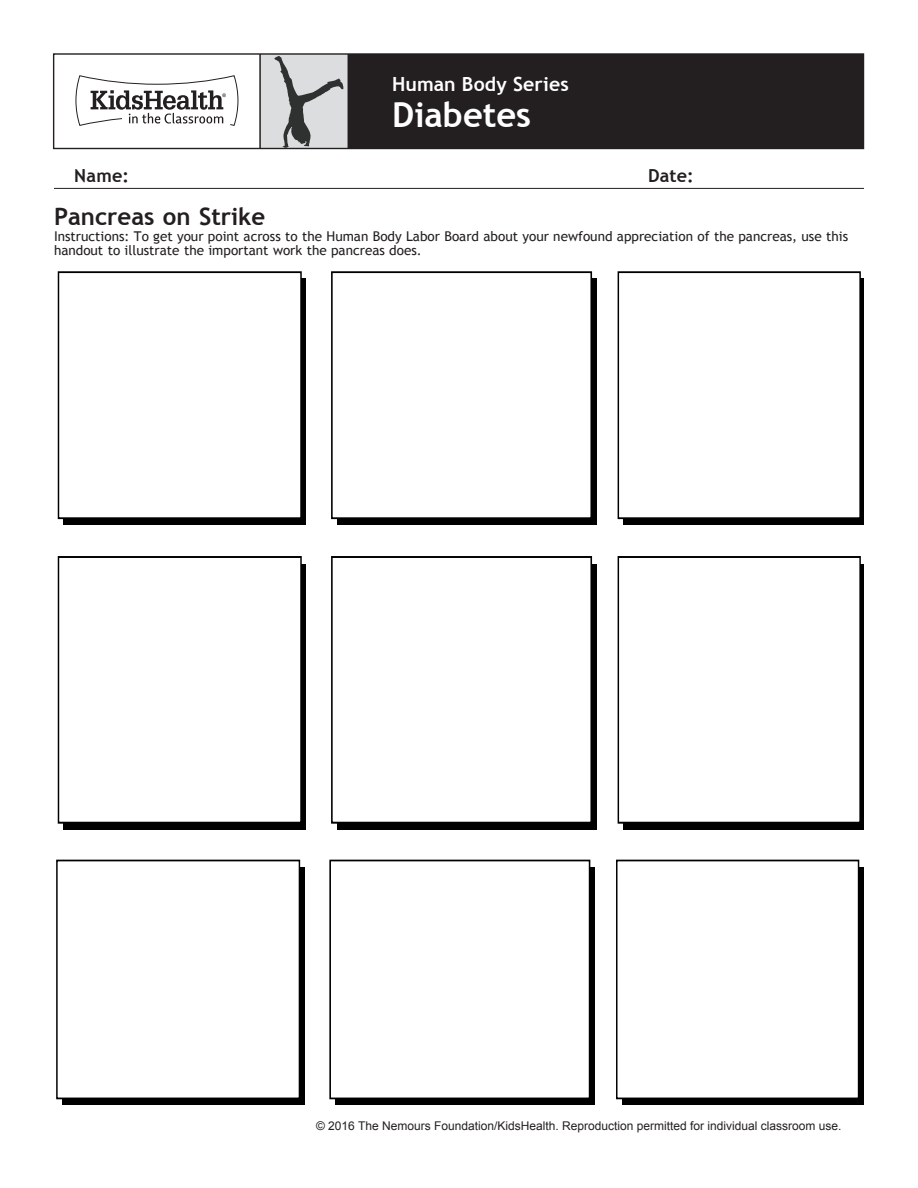
<style>
.page{position:relative;width:918px;height:1188px;background:#fff}
.page>*{position:absolute;margin:0;border:0;box-sizing:border-box;transform-origin:0 0}
.Handout_Header{font:700 34.5px "Trebuchet MS";color:#fff}
.Handout_Title{font:700 24px "Trebuchet MS";color:#231f20}
.Handout_Header-2{font:700 19.5px "Trebuchet MS";letter-spacing:.005em;color:#fff}
.Article_List{font:700 18px "Trebuchet MS";letter-spacing:.015em;color:#231f20}
.Handout_Title-2{font:13.5px/13.8px "Trebuchet MS";color:#231f20}
.t1{font:12px "Arial";color:#231f20}
</style>
<div class="page">
<div style="left:260px;top:54px;width:88px;height:94px;background:#dcdddf"></div>
<div style="left:348px;top:54px;width:515px;height:94px;background:#231f20"></div>
<svg style="left:75px;top:75px;width:164px;height:51px"></svg>
<hr style="left:259px;top:54px;width:2px;height:94px;background:#231f20">
<div style="left:53px;top:53px;width:811px;height:96px;border:1px solid #231f20"></div>
<svg style="left:274px;top:56px;width:69px;height:92px"></svg>
<hr style="left:54px;top:188px;width:810px;height:1px;background:#231f20">
<div style="left:63px;top:278px;width:243px;height:246px;background:#000"></div>
<div style="left:58px;top:272px;width:243px;height:246px;background:#fff"></div>
<div style="left:58px;top:271px;width:244px;height:248px;border:2px solid #000"></div>
<div style="left:337px;top:278px;width:260px;height:246px;background:#000"></div>
<div style="left:332px;top:272px;width:259px;height:246px;background:#fff"></div>
<div style="left:331px;top:271px;width:261px;height:248px;border:2px solid #000"></div>
<div style="left:623px;top:278px;width:241px;height:246px;background:#000"></div>
<div style="left:618px;top:272px;width:242px;height:246px;background:#fff"></div>
<div style="left:618px;top:271px;width:243px;height:248px;border:2px solid #000"></div>
<div style="left:63px;top:564px;width:243px;height:265px;background:#000"></div>
<div style="left:58px;top:557px;width:243px;height:266px;background:#fff"></div>
<div style="left:58px;top:556px;width:244px;height:268px;border:2px solid #000"></div>
<div style="left:337px;top:564px;width:260px;height:265px;background:#000"></div>
<div style="left:332px;top:557px;width:259px;height:266px;background:#fff"></div>
<div style="left:331px;top:556px;width:261px;height:268px;border:2px solid #000"></div>
<div style="left:623px;top:564px;width:241px;height:265px;background:#000"></div>
<div style="left:618px;top:557px;width:242px;height:266px;background:#fff"></div>
<div style="left:617px;top:556px;width:244px;height:268px;border:2px solid #000"></div>
<div style="left:62px;top:867px;width:242px;height:237px;background:#000"></div>
<div style="left:57px;top:861px;width:242px;height:237px;background:#fff"></div>
<div style="left:56px;top:860px;width:244px;height:239px;border:2px solid #000"></div>
<div style="left:335px;top:867px;width:260px;height:237px;background:#000"></div>
<div style="left:330px;top:861px;width:260px;height:237px;background:#fff"></div>
<div style="left:329px;top:860px;width:261px;height:239px;border:2px solid #000"></div>
<div style="left:622px;top:867px;width:241px;height:237px;background:#000"></div>
<div style="left:617px;top:861px;width:242px;height:237px;background:#fff"></div>
<div style="left:616px;top:860px;width:243px;height:239px;border:2px solid #000"></div>
<p class="Handout_Header-2" style="left:392px;top:71px;width:178px">Human Body Series</p>
<p class="Handout_Header" style="left:392px;top:93px;width:141px">Diabetes</p>
<p class="Article_List" style="left:74px;top:164px;width:56px">Name:</p>
<p class="Article_List" style="left:648px;top:164px;width:47px">Date:</p>
<p class="Handout_Title" style="left:54px;top:201px;width:213px">Pancreas on Strike</p>
<p class="Handout_Title-2" style="left:54px;top:229px;width:796px">Instructions: To get your point across to the Human Body Labor Board about your newfound appreciation of the pancreas, use this handout to illustrate the important work the pancreas does.</p>
<p class="t1" style="left:316px;top:1118px;width:527px">© 2016 The Nemours Foundation/KidsHealth. Reproduction permitted for individual classroom use.</p>
</div>
